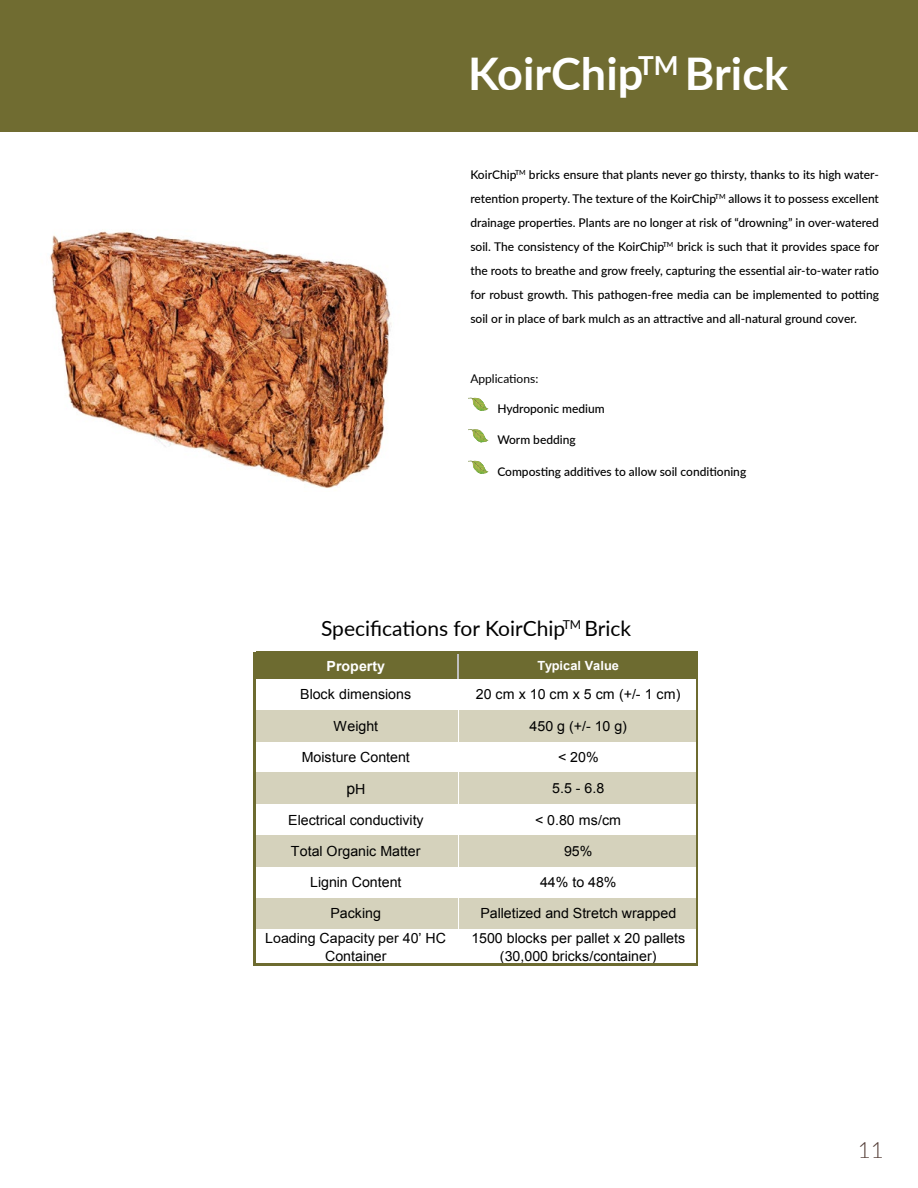
<style>
.page{position:relative;width:918px;height:1188px;background:#fff}
.page>*{position:absolute;margin:0;border:0;box-sizing:border-box;transform-origin:0 0}
.t1{font:700 45px "Lato";color:#fff}
.t2{font:300 22.5px "Lato";color:#57413b}
.t3{font:21px "Lato";color:#000}
.t4{font:15.45px "Arial";color:#000}
.t5{font:13.95px/17.4px "Arial";color:#000;text-align:center}
.t6{font:700 13.95px "Arial";color:#fff}
.t7{font:700 12.6px "Arial";letter-spacing:.005em;color:#fff}
.t8{font:500 12px/24px "Lato";color:#000;text-align:justify}
.t9{font:12px "Lato";color:#000}
.s1{font-size:13.95px}
</style>
<div class="page">
<div style="left:0;top:0;width:918px;height:132px;background:#706c31"></div>
<svg style="left:468px;top:429px;width:20px;height:14px"></svg>
<svg style="left:468px;top:398px;width:20px;height:13px"></svg>
<svg style="left:468px;top:461px;width:20px;height:13px"></svg>
<div style="left:255px;top:653px;width:202px;height:26px;background:#6d6b30"></div>
<hr style="left:457px;top:653px;width:2px;height:26px;background:#bfbfbf">
<div style="left:459px;top:653px;width:238px;height:26px;background:#6d6b30"></div>
<div style="left:255px;top:710px;width:202px;height:32px;background:#d5d2bc"></div>
<div style="left:459px;top:710px;width:238px;height:32px;background:#d5d2bc"></div>
<div style="left:255px;top:773px;width:202px;height:31px;background:#d5d2bc"></div>
<div style="left:459px;top:773px;width:238px;height:31px;background:#d5d2bc"></div>
<div style="left:255px;top:835px;width:202px;height:32px;background:#d5d2bc"></div>
<div style="left:459px;top:835px;width:238px;height:32px;background:#d5d2bc"></div>
<div style="left:255px;top:898px;width:202px;height:31px;background:#d5d2bc"></div>
<div style="left:459px;top:898px;width:238px;height:31px;background:#d5d2bc"></div>
<hr style="left:254px;top:652px;width:2px;height:314px;background:#6d6b30">
<hr style="left:696px;top:654px;width:2px;height:312px;background:#6d6b30">
<hr style="left:256px;top:652px;width:442px;height:2px;background:#6d6b30">
<hr style="left:256px;top:964px;width:442px;height:2px;background:#6d6b30">
<img style="left:50px;top:231px;width:342px;height:257px">
<h1 class="t1" style="left:468px;top:41px;width:322px">KoirChip<sup>TM</sup> Brick</h1>
<p class="t8" style="left:470px;top:162px;width:410px">KoirChip<sup>TM</sup> bricks ensure that plants never go thirsty, thanks to its high water&shy;retention property. The texture of the KoirChip<sup>TM</sup> allows it to possess excellent drainage properties. Plants are no longer at risk of “drowning” in over-watered soil. The consistency of the KoirChip<sup>TM</sup> brick is such that it provides space for the roots to breathe and grow freely, capturing the essential air-to-water ratio for robust growth. This pathogen-free media can be implemented to potting soil or in place of bark mulch as an attractive and all-natural ground cover.</p>
<p class="t9" style="left:470px;top:370px;width:69px">Applications:</p>
<p class="t8" style="left:497px;top:396px;width:109px">Hydroponic medium</p>
<p class="t8" style="left:497px;top:427px;width:80px">Worm bedding</p>
<p class="t8" style="left:497px;top:459px;width:250px">Composting additives to allow soil conditioning</p>
<h3 class="t3" style="left:321px;top:613px;width:312px">Specifications for KoirChip<sup>TM</sup> Brick</h3>
<p class="t6" style="left:327px;top:657px;width:60px">Property</p>
<p class="t7" style="left:537px;top:657px;width:83px">Typical Value</p>
<p class="t5" style="left:300px;top:686px;width:112px">Block dimensions</p>
<p class="t5" style="left:476px;top:686px;width:206px">20 cm x 10 cm x 5 cm (+/- 1 cm)</p>
<p class="t5" style="left:333px;top:717px;width:46px">Weight</p>
<p class="t5" style="left:530px;top:717px;width:99px">450 g (+/- 10 g)</p>
<p class="t5" style="left:302px;top:749px;width:110px">Moisture Content</p>
<p class="t5" style="left:558px;top:749px;width:42px">&lt; 20%</p>
<p class="t4" style="left:346px;top:778px;width:20px">p<span class="s1">H</span></p>
<p class="t5" style="left:552px;top:780px;width:54px">5.5 - 6.8</p>
<p class="t5" style="left:288px;top:811px;width:137px">Electrical conductivity</p>
<p class="t5" style="left:535px;top:811px;width:87px">&lt; 0.80 ms/cm</p>
<p class="t5" style="left:291px;top:842px;width:131px">Total Organic Matter</p>
<p class="t5" style="left:564px;top:842px;width:30px">95%</p>
<p class="t5" style="left:310px;top:874px;width:93px">Lignin Content</p>
<p class="t5" style="left:540px;top:874px;width:78px">44% to 48%</p>
<p class="t5" style="left:330px;top:905px;width:52px">Packing</p>
<p class="t5" style="left:480px;top:905px;width:197px">Palletized and Stretch wrapped</p>
<p class="t5" style="left:265px;top:930px;width:182px">Loading Capacity per 40’ HC<br>Container</p>
<p class="t5" style="left:471px;top:930px;width:215px">1500 blocks per pallet x 20 pallets (30,000 bricks/container)</p>
<h2 class="t2" style="left:858px;top:1134px;width:28px">11</h2>
</div>
